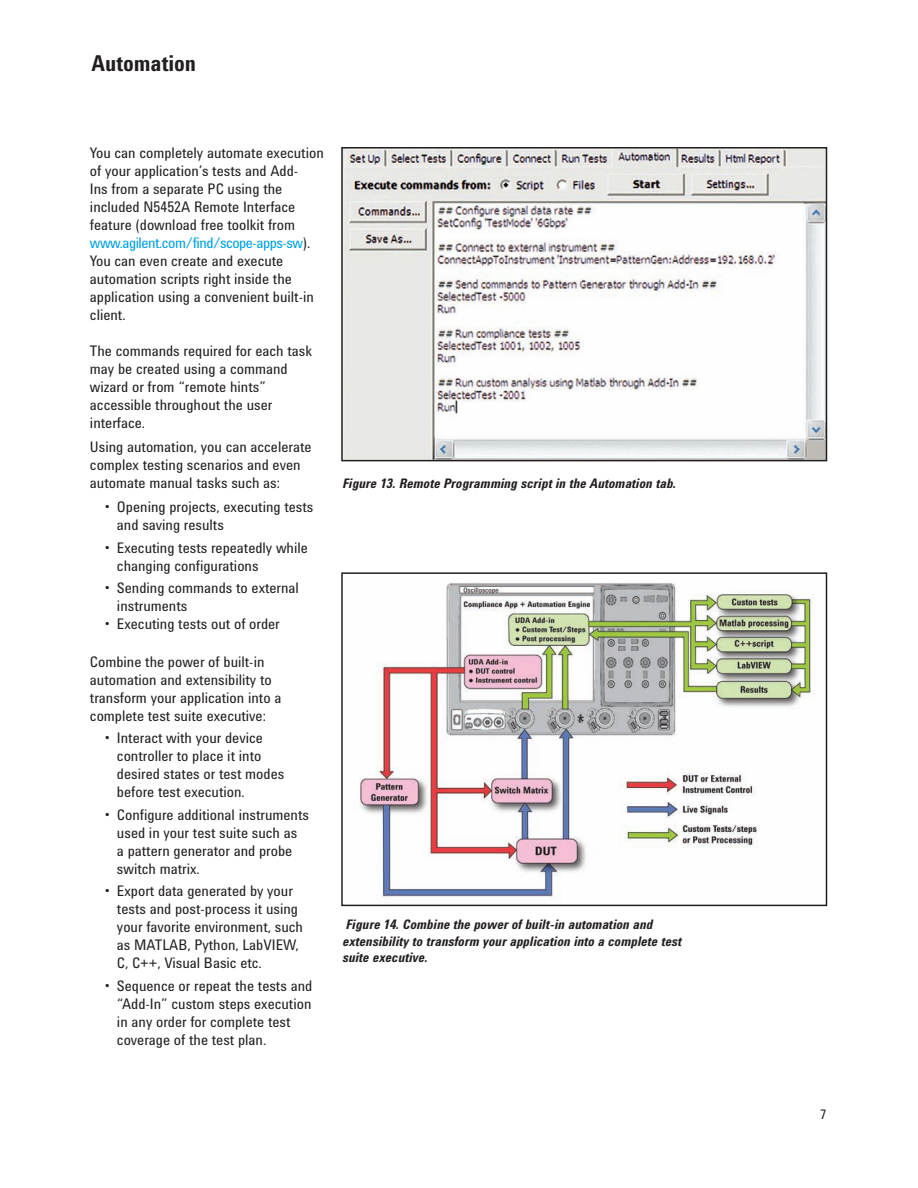
<style>
.page{position:relative;width:918px;height:1188px;background:#fff}
.page>*{position:absolute;margin:0;border:0;box-sizing:border-box;transform-origin:0 0}
.t1{font:700 22.5px "Agilent Condensed CFF";color:#231f20}
.t2{font:15px/18px "Agilent Condensed CFF";color:#231f20}
.t3{font:italic 700 13.5px/16.5px "Agilent Condensed CFF";color:#231f20}
.t4{font:13.5px "Agilent Condensed CFF";color:#231f20}
.s1{color:#00a1e3}
</style>
<div class="page">
<img style="left:344px;top:150px;width:480px;height:308px">
<div style="left:341px;top:147px;width:486px;height:314px;border:2px solid #231f20"></div>
<img style="left:359px;top:582px;width:456px;height:318px">
<div style="left:341px;top:572px;width:486px;height:334px;border:2px solid #231f20"></div>
<h1 class="t1" style="left:91px;top:47px;width:106px">Automation</h1>
<p class="t2" style="left:90px;top:144px;width:235px">You can completely automate execution of your application’s tests and Add-<br>Ins from a separate PC using the included N5452A Remote Interface feature (download free toolkit from <span class="s1">www.agilent.com/find/scope-apps-sw</span>).<br>You can even create and execute automation scripts right inside the application using a convenient built-in client.</p>
<p class="t2" style="left:90px;top:342px;width:224px">The commands required for each task may be created using a command wizard or from “remote hints” accessible throughout the user interface.</p>
<p class="t2" style="left:90px;top:438px;width:223px">Using automation, you can accelerate complex testing scenarios and even automate manual tasks such as:</p>
<p class="t2" style="left:117px;top:498px;width:198px;text-indent:-12px">• Opening projects, executing tests and saving results</p>
<p class="t2" style="left:117px;top:538px;width:192px;text-indent:-12px">• Executing tests repeatedly while changing configurations</p>
<p class="t2" style="left:117px;top:579px;width:183px;text-indent:-12px">• Sending commands to external instruments</p>
<p class="t2" style="left:105px;top:615px;width:176px">• Executing tests out of order</p>
<p class="t2" style="left:90px;top:652px;width:193px">Combine the power of built-in automation and extensibility to transform your application into a complete test suite executive:</p>
<p class="t2" style="left:117px;top:729px;width:169px;text-indent:-12px">• Interact with your device controller to place it into desired states or test modes before test execution.</p>
<p class="t2" style="left:117px;top:805px;width:194px;text-indent:-12px">• Configure additional instruments used in your test suite such as<br>a pattern generator and probe switch matrix.</p>
<p class="t2" style="left:117px;top:882px;width:188px;text-indent:-12px">• Export data generated by your tests and post-process it using your favorite environment, such as MATLAB, Python, LabVIEW,<br>C, C++, Visual Basic etc.</p>
<p class="t2" style="left:117px;top:976px;width:197px;text-indent:-12px">• Sequence or repeat the tests and “Add-In” custom steps execution in any order for complete test coverage of the test plan.</p>
<p class="t3" style="left:342px;top:475px;width:335px">Figure 13. Remote Programming script in the Automation tab.</p>
<p class="t3" style="left:342px;top:916px;width:341px">Figure 14. Combine the power of built-in automation and extensibility to transform your application into a complete test suite executive.</p>
<p class="t4" style="left:820px;top:1104px;width:8px">7</p>
</div>
